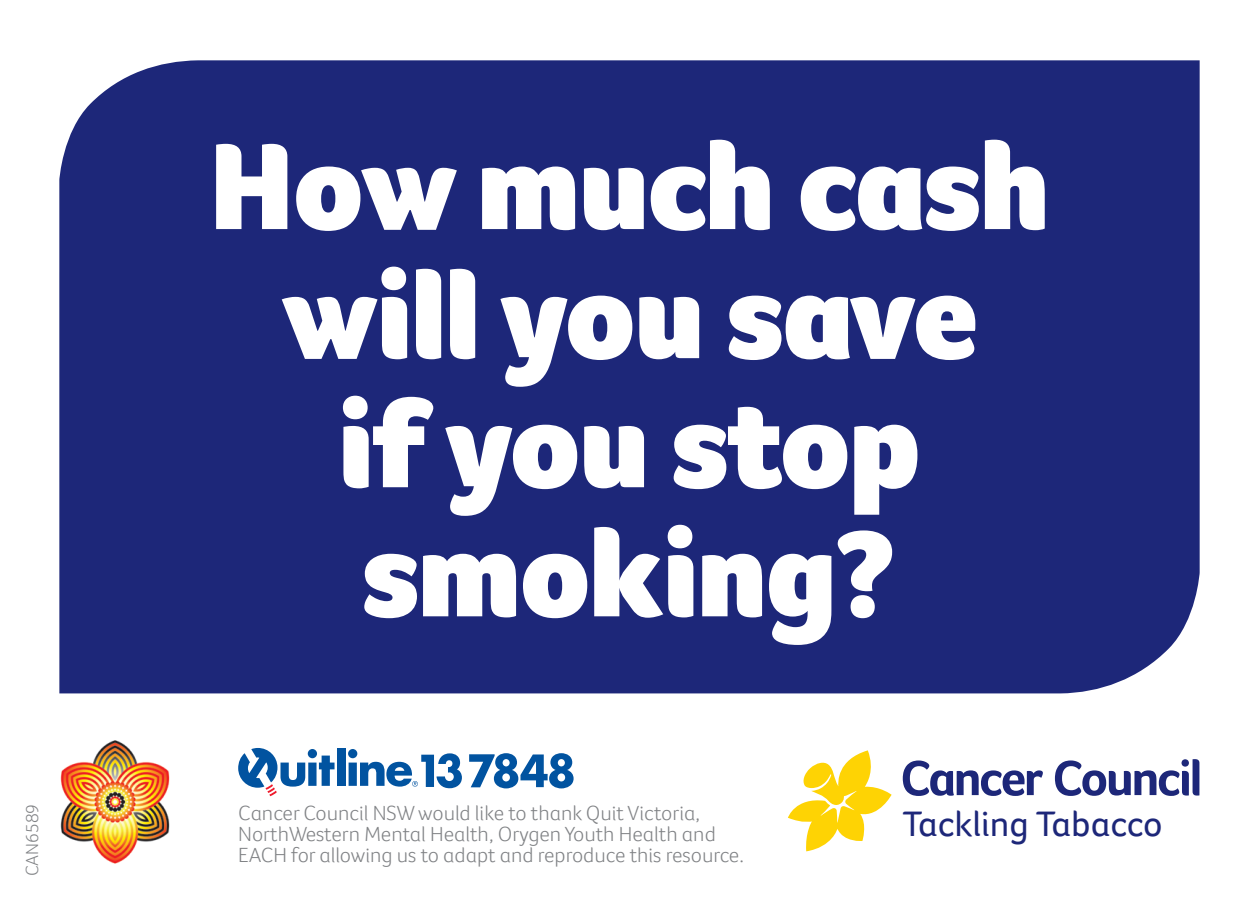
<style>
.page{position:relative;width:1259px;height:902px;background:#fff}
.page>*{position:absolute;margin:0;border:0;box-sizing:border-box;transform-origin:0 0}
.t1{font:900 126px/129px "Foco CC";letter-spacing:-.01em;color:#fff;text-align:center}
.t2{font:36.3px "Foco CC";color:#1d2779}
.t3{font:300 21px/21px "Foco CC";color:#808285}
.t4{font:300 18px "Foco CC";color:#808285}
</style>
<div class="page">
<div style="left:59px;top:60px;width:1140px;height:633px;background:#1d2779"></div>
<svg style="left:788px;top:750px;width:103px;height:101px"></svg>
<svg style="left:902px;top:760px;width:141px;height:35px"></svg>
<svg style="left:1055px;top:759px;width:144px;height:36px"></svg>
<div style="left:337px;top:748px;width:8px;height:37px;background:#0153a0"></div>
<svg style="left:348px;top:749px;width:114px;height:39px"></svg>
<svg style="left:469px;top:753px;width:104px;height:35px"></svg>
<svg style="left:238px;top:748px;width:96px;height:48px"></svg>
<img style="left:60px;top:740px;width:110px;height:124px">
<p class="t4" style="left:20px;top:876px;width:74px;rotate:-90deg">CAN6589</p>
<p class="t1" style="left:209px;top:121px;width:842px">How much cash will you save<br>if you stop smoking?</p>
<p class="t3" style="left:238px;top:802px;width:507px">Cancer Council NSW would like to thank Quit Victoria,<br>NorthWestern Mental Health, Orygen Youth Health and<br>EACH for allowing us to adapt and reproduce this resource.</p>
<p class="t2" style="left:902px;top:799px;width:261px">Tackling Tabacco</p>
</div>
